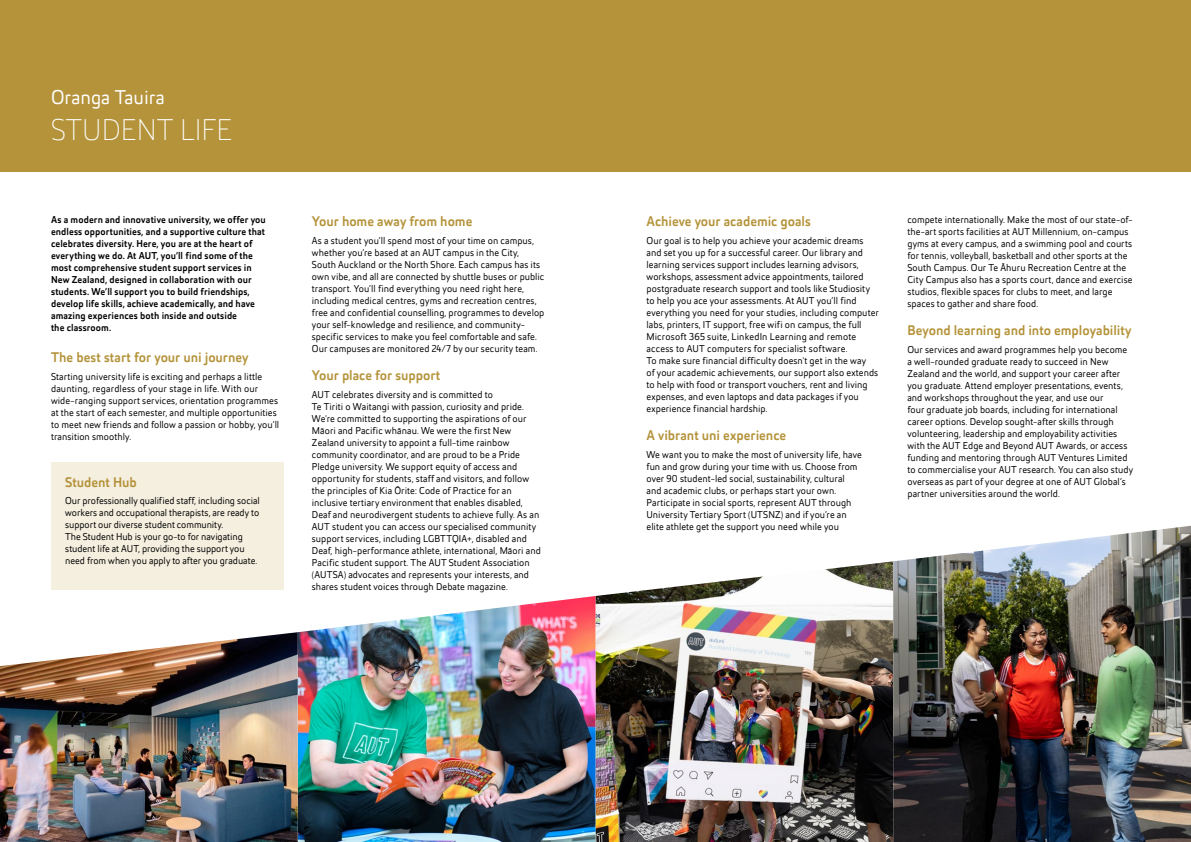
<style>
.page{position:relative;width:1191px;height:842px;background:#fff}
.page>*{position:absolute;margin:0;border:0;box-sizing:border-box;transform-origin:0 0}
.t1{font:100 30px "Helia Core";color:#fff}
.t2{font:20px "Helia Core";color:#fff}
.t3{font:500 14px "Helia Core";letter-spacing:-.005em;color:#b4933a}
.t4{font:10px/12px "Helia Core";letter-spacing:.005em;color:#000}
.t5{font:500 10px/12px "Helia Core";letter-spacing:.005em;color:#000}
</style>
<div class="page">
<img style="left:595px;top:561px;width:298px;height:281px">
<img style="left:298px;top:596px;width:297px;height:246px">
<img style="left:0;top:632px;width:298px;height:210px">
<img style="left:893px;top:526px;width:298px;height:316px">
<div style="left:0;top:0;width:1191px;height:171px;background:#b4933a"></div>
<div style="left:51px;top:462px;width:232px;height:128px;background:#f5efe0"></div>
<h2 class="t2" style="left:51px;top:84px;width:115px">Oranga Tauira</h2>
<h1 class="t1" style="left:51px;top:111px;width:183px">STUDENT LIFE</h1>
<p class="t5" style="left:51px;top:214px;width:216px">As a modern and innovative university, we offer you endless opportunities, and a supportive culture that celebrates diversity. Here, you are at the heart of everything we do. At AUT, you’ll find some of the most comprehensive student support services in New Zealand, designed in collaboration with our students. We’ll support you to build friendships, develop life skills, achieve academically, and have amazing experiences both inside and outside<br>the classroom.</p>
<h3 class="t3" style="left:51px;top:348px;width:199px">The best start for your uni journey</h3>
<p class="t4" style="left:51px;top:370px;width:230px">Starting university life is exciting and perhaps a little daunting, regardless of your stage in life. With our wide-ranging support services, orientation programmes at the start of each semester, and multiple opportunities to meet new friends and follow a passion or hobby, you’ll transition smoothly.</p>
<h3 class="t3" style="left:65px;top:472px;width:73px">Student Hub</h3>
<p class="t4" style="left:65px;top:495px;width:196px">Our professionally qualified staff, including social workers and occupational therapists, are ready to support our diverse student community.<br>The Student Hub is your go-to for navigating student life at AUT, providing the support you need from when you apply to after you graduate.</p>
<h3 class="t3" style="left:312px;top:212px;width:162px">Your home away from home</h3>
<p class="t4" style="left:312px;top:234px;width:234px">As a student you’ll spend most of your time on campus, whether you’re based at an AUT campus in the City, South Auckland or the North Shore. Each campus has its own vibe, and all are connected by shuttle buses or public transport. You’ll find everything you need right here, including medical centres, gyms and recreation centres, free and confidential counselling, programmes to develop your self-knowledge and resilience, and community&shy;specific services to make you feel comfortable and safe.<br>Our campuses are monitored 24/7 by our security team.</p>
<h3 class="t3" style="left:312px;top:366px;width:130px">Your place for support</h3>
<p class="t4" style="left:312px;top:388px;width:230px">AUT celebrates diversity and is committed to<br>Te Tiriti o Waitangi with passion, curiosity and pride.<br>We're committed to supporting the aspirations of our Māori and Pacific whānau. We were the first New Zealand university to appoint a full-time rainbow community coordinator, and are proud to be a Pride Pledge university. We support equity of access and opportunity for students, staff and visitors, and follow the principles of Kia Ōrite: Code of Practice for an inclusive tertiary environment that enables disabled, Deaf and neurodivergent students to achieve fully. As an AUT student you can access our specialised community support services, including LGBTTQIA+, disabled and Deaf, high-performance athlete, international, Māori and Pacific student support. The AUT Student Association (AUTSA) advocates and represents your interests, and shares student voices through Debate magazine.</p>
<h3 class="t3" style="left:646px;top:212px;width:166px">Achieve your academic goals</h3>
<p class="t4" style="left:646px;top:234px;width:234px">Our goal is to help you achieve your academic dreams and set you up for a successful career. Our library and learning services support includes learning advisors, workshops, assessment advice appointments, tailored postgraduate research support and tools like Studiosity to help you ace your assessments. At AUT you’ll find everything you need for your studies, including computer labs, printers, IT support, free wifi on campus, the full Microsoft 365 suite, LinkedIn Learning and remote access to AUT computers for specialist software.<br>To make sure financial difficulty doesn't get in the way<br>of your academic achievements, our support also extends to help with food or transport vouchers, rent and living expenses, and even laptops and data packages if you experience financial hardship.</p>
<h3 class="t3" style="left:646px;top:426px;width:141px">A vibrant uni experience</h3>
<p class="t4" style="left:646px;top:448px;width:217px">We want you to make the most of university life, have fun and grow during your time with us. Choose from over 90 student-led social, sustainability, cultural and academic clubs, or perhaps start your own.<br>Participate in social sports, represent AUT through University Tertiary Sport (UTSNZ) and if you’re an elite athlete get the support you need while you</p>
<p class="t4" style="left:907px;top:213px;width:227px">compete internationally. Make the most of our state-of&shy;the-art sports facilities at AUT Millennium, on-campus gyms at every campus, and a swimming pool and courts for tennis, volleyball, basketball and other sports at the South Campus. Our Te Āhuru Recreation Centre at the City Campus also has a sports court, dance and exercise studios, flexible spaces for clubs to meet, and large spaces to gather and share food.</p>
<h3 class="t3" style="left:907px;top:321px;width:225px">Beyond learning and into employability</h3>
<p class="t4" style="left:907px;top:343px;width:227px">Our services and award programmes help you become a well-rounded graduate ready to succeed in New Zealand and the world, and support your career after you graduate. Attend employer presentations, events, and workshops throughout the year, and use our<br>four graduate job boards, including for international career options. Develop sought-after skills through volunteering, leadership and employability activities with the AUT Edge and Beyond AUT Awards, or access funding and mentoring through AUT Ventures Limited to commercialise your AUT research. You can also study overseas as part of your degree at one of AUT Global’s partner universities around the world.</p>
</div>
